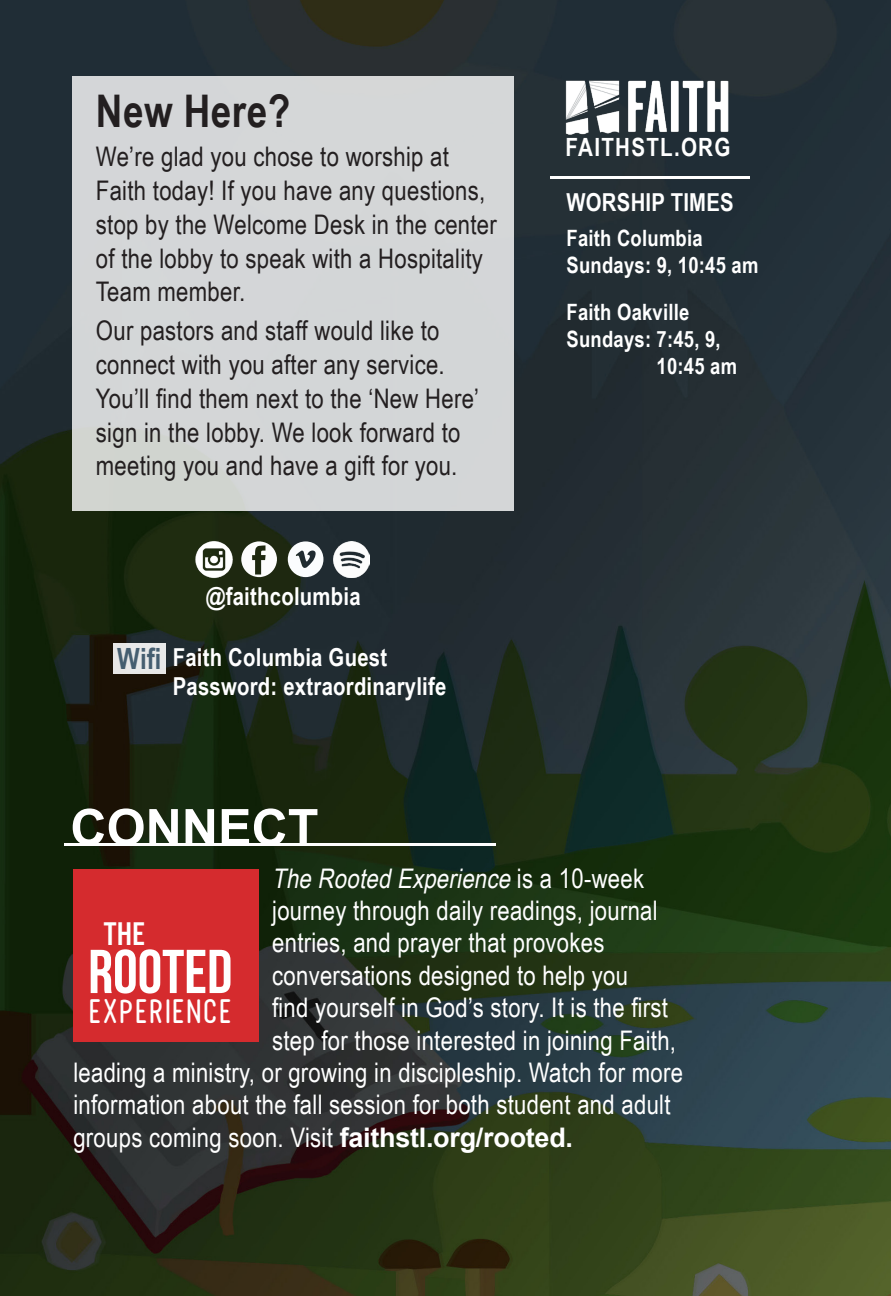
<style>
.page{position:relative;width:891px;height:1296px;background:#fff}
.page>*{position:absolute;margin:0;border:0;box-sizing:border-box;transform-origin:0 0}
.t1{font:61.65px "Bebas Neue";color:#fff}
.t2{font:700 50.18px "Arial";color:#fff}
.t3{font:700 45px "Arial Narrow";letter-spacing:.01em;color:#231f20}
.t4{font:33.75px "U.S.101";color:#fff}
.t5{font:29.25px "Tomato Round Condensed";color:#fff}
.t6{font:700 29.25px "Arial Narrow";color:#455e70}
.t7{font:27px "Arial Narrow";letter-spacing:.01em;color:#fff}
.t8{font:27px/33.8px "Arial Narrow";letter-spacing:.01em;color:#231f20}
.t9{font:italic 27px "Arial Narrow";color:#fff}
.t10{font:700 25.2px "Arial Narrow";letter-spacing:.05em;color:#fff}
.t11{font:700 24.75px/29.7px "Arial Narrow";letter-spacing:.01em;color:#fff}
.t12{font:700 22.5px/27px "Arial Narrow";letter-spacing:.01em;color:#fff}
.s1{font-style:normal}
.s2{font-family:"Arial";font-weight:700}
</style>
<div class="page">
<img style="left:0;top:0;width:891px;height:1296px">
<hr style="left:550px;top:176px;width:199px;height:3px;background:#fff">
<div style="left:113px;top:643px;width:53px;height:31px;background:#e8e9e9"></div>
<svg style="left:241px;top:541px;width:36px;height:36px"></svg>
<svg style="left:288px;top:541px;width:35px;height:36px"></svg>
<img style="left:558px;top:74px;width:175px;height:63px">
<img style="left:334px;top:542px;width:35px;height:35px">
<img style="left:195px;top:541px;width:38px;height:37px">
<hr style="left:64px;top:844px;width:432px;height:2px;background:#fff">
<div style="left:74px;top:869px;width:185px;height:173px;background:#d52b2e"></div>
<div style="left:73px;top:76px;width:441px;height:434px;background:#d4d6d7"></div>
<h3 class="t3" style="left:96px;top:78px;width:196px">New Here?</h3>
<p class="t8" style="left:96px;top:139px;width:402px">We’re glad you chose to worship at<br>Faith today! If you have any questions, stop by the Welcome Desk in the center of the lobby to speak with a Hospitality<br>Team member.</p>
<p class="t8" style="left:96px;top:313px;width:385px">Our pastors and staff would like to connect with you after any service.<br>You’ll find them next to the ‘New Here’ sign in the lobby. We look forward to meeting you and have a gift for you.</p>
<p class="t11" style="left:206px;top:581px;width:156px">@faithcolumbia</p>
<p class="t6" style="left:117px;top:636px;width:46px">Wifi</p>
<p class="t11" style="left:173px;top:641px;width:275px">Faith Columbia Guest<br>Password: extraordinarylife</p>
<p class="t10" style="left:566px;top:128px;width:166px">FAITHSTL.ORG</p>
<p class="t11" style="left:567px;top:186px;width:169px">WORSHIP TIMES</p>
<p class="t12" style="left:567px;top:223px;width:193px">Faith Columbia<br>Sundays: 9, 10:45 am</p>
<p class="t12" style="left:567px;top:297px;width:124px">Faith Oakville</p>
<p class="t12" style="left:567px;top:324px;width:156px">Sundays: 7:45, 9,</p>
<p class="t12" style="left:657px;top:351px;width:82px">10:45 am</p>
<h2 class="t2" style="left:70px;top:794px;width:250px">CONNECT</h2>
<p class="t9" style="left:272px;top:858px;width:373px">The Rooted Experience <span class="s1">i s a 1 0 - w e e k</span></p>
<p class="t7" style="left:272px;top:891px;width:387px">journey through daily readings, journal</p>
<p class="t7" style="left:272px;top:923px;width:334px">entries, and prayer that provokes</p>
<p class="t7" style="left:272px;top:955px;width:357px">conversations designed to help you</p>
<p class="t7" style="left:272px;top:988px;width:397px">find yourself in God’s story. It is the first</p>
<p class="t7" style="left:272px;top:1020px;width:405px">step for those interested in joining Faith,</p>
<p class="t7" style="left:73px;top:1053px;width:611px">leading a ministry, or growing in discipleship. Watch for more</p>
<p class="t7" style="left:73px;top:1085px;width:599px">information about the fall session for both student and adult</p>
<p class="t7" style="left:73px;top:1117px;width:501px">groups coming soon. Visit <span class="s2">faithstl.org/rooted.</span></p>
<p class="t4" style="left:104px;top:916px;width:42px">THE</p>
<h1 class="t1" style="left:88px;top:938px;width:146px">ROOTED</h1>
<p class="t5" style="left:88px;top:998px;width:146px">EXPERIENCE</p>
</div>
